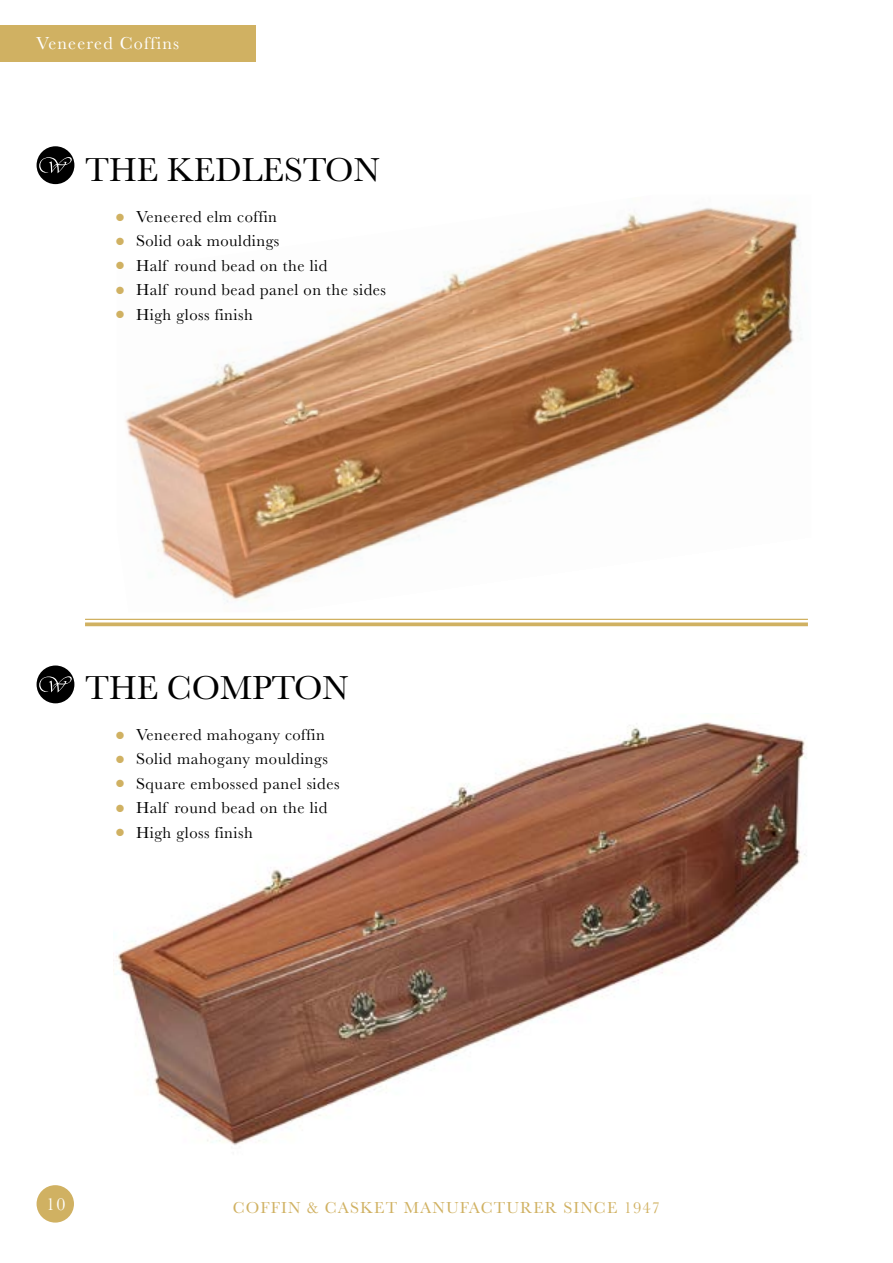
<style>
.page{position:relative;width:893px;height:1263px;background:#fff}
.page>*{position:absolute;margin:0;border:0;box-sizing:border-box;transform-origin:0 0}
.t1{font:34.5px "Baskerville";color:#000}
.t2{font:18px "Baskerville";letter-spacing:.07em;color:#fff}
.t3{font:16.5px "Baskerville";letter-spacing:.03em;color:#000}
.t4{font:16.5px "Baskerville";letter-spacing:.07em;color:#d0b162}
.s1{font-size:30px;color:#d0b162}
</style>
<div class="page">
<div style="left:37px;top:1185px;width:37px;height:37px;background:#d0b162;border-radius:50%"></div>
<img style="left:125px;top:208px;width:677px;height:394px">
<img style="left:113px;top:722px;width:694px;height:423px">
<div style="left:0;top:26px;width:255px;height:36px;background:#d0b162"></div>
<hr style="left:85px;top:619px;width:723px;height:1px;background:#d0b162">
<svg style="left:85px;top:622px;width:723px;height:4px;background:#d5ba75"></svg>
<div style="left:37px;top:146px;width:37px;height:38px;background:#000;border-radius:50%"></div>
<svg style="left:39px;top:157px;width:33px;height:16px"></svg>
<div style="left:37px;top:665px;width:37px;height:38px;background:#000;border-radius:50%"></div>
<svg style="left:39px;top:676px;width:33px;height:16px"></svg>
<p class="t2" style="left:36px;top:32px;width:145px">Veneered Coffins</p>
<h1 class="t1" style="left:85px;top:147px;width:296px">THE KEDLESTON</h1>
<p class="t3" style="left:115px;top:206px;width:164px"><span class="s1">•</span> Veneered elm coffin</p>
<p class="t3" style="left:115px;top:231px;width:166px"><span class="s1">•</span> Solid oak mouldings</p>
<p class="t3" style="left:115px;top:255px;width:214px"><span class="s1">•</span> Half round bead on the lid</p>
<p class="t3" style="left:115px;top:279px;width:273px"><span class="s1">•</span> Half round bead panel on the sides</p>
<p class="t3" style="left:115px;top:304px;width:140px"><span class="s1">•</span> High gloss finish</p>
<h1 class="t1" style="left:85px;top:665px;width:265px">THE COMPTON</h1>
<p class="t3" style="left:115px;top:724px;width:211px"><span class="s1">•</span> Veneered mahogany coffin</p>
<p class="t3" style="left:115px;top:748px;width:215px"><span class="s1">•</span> Solid mahogany mouldings</p>
<p class="t3" style="left:115px;top:773px;width:226px"><span class="s1">•</span> Square embossed panel sides</p>
<p class="t3" style="left:115px;top:797px;width:214px"><span class="s1">•</span> Half round bead on the lid</p>
<p class="t3" style="left:115px;top:822px;width:140px"><span class="s1">•</span> High gloss finish</p>
<p class="t2" style="left:46px;top:1193px;width:21px">10</p>
<p class="t4" style="left:233px;top:1197px;width:429px">COFFIN &amp; CASKET MANUFACTURER SINCE 1947</p>
</div>
